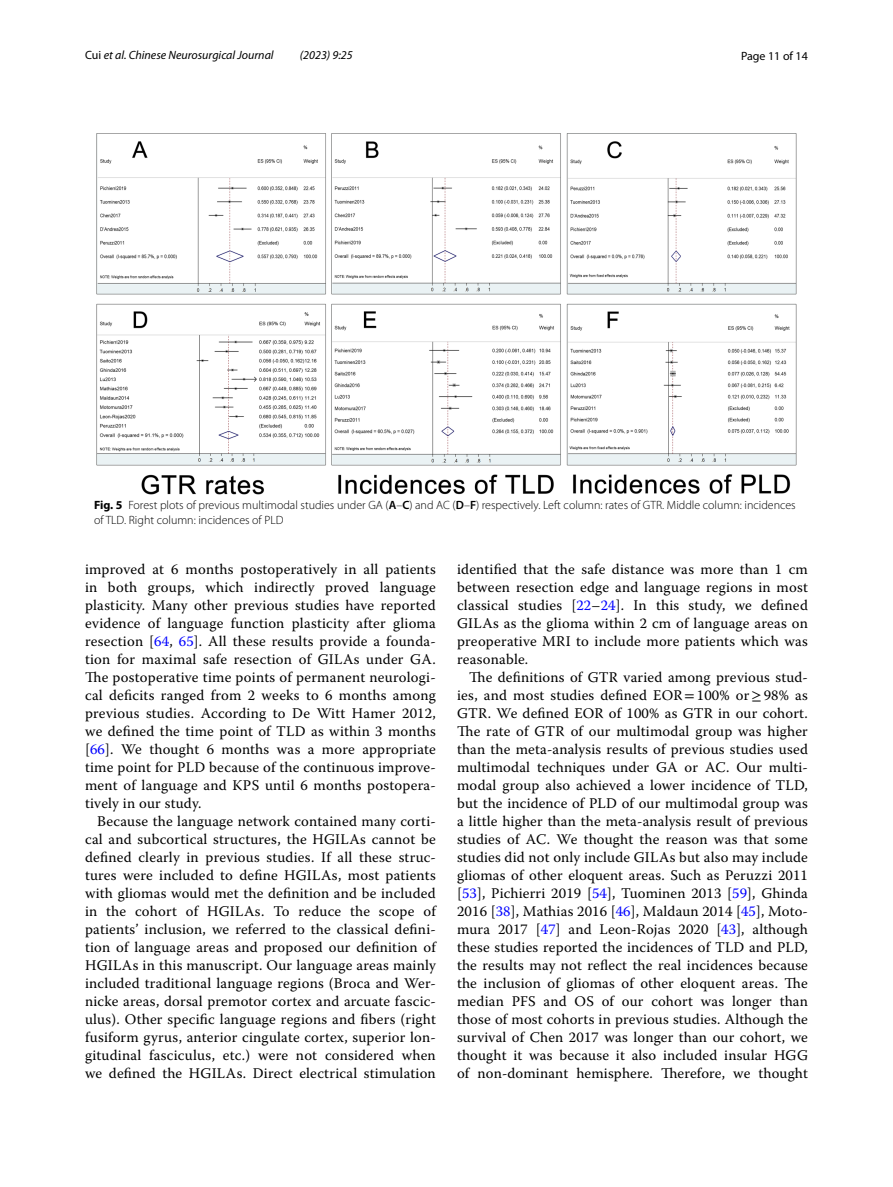
<style>
.page{position:relative;width:893px;height:1187px;background:#fff}
.page>*{position:absolute;margin:0;border:0;box-sizing:border-box;transform-origin:0 0}
.t1{font:14.7px/18px "Warnock Pro";letter-spacing:.015em;color:#000;text-align:justify}
.t2{font:300 12px/15px "Myriad Pro";color:#000}
.t3{font:italic 12px "Myriad Pro";color:#000}
.t4{font:12px "Myriad Pro";color:#000}
.s1{font-style:normal}
.s2{font-weight:700}
.s3{font-weight:600}
.s4{color:#00f}
.s5{font-family:"STIX"}
</style>
<div class="page">
<img style="left:96px;top:133px;width:701px;height:361px">
<p class="t3" style="left:85px;top:48px;width:190px"><span class="s1">Cui</span> et al. Chinese Neurosurgical Journal</p>
<p class="t3" style="left:300px;top:48px;width:54px">(2023) 9:25</p>
<p class="t4" style="left:741px;top:48px;width:68px">Page 11 of 14</p>
<p class="t2" style="left:94px;top:498px;width:703px"><span class="s2">Fig. 5</span> Forest plots of previous multimodal studies under GA (<span class="s3">A</span>–<span class="s3">C</span>) and AC (<span class="s3">D</span>–<span class="s3">F</span>) respectively. Left column: rates of GTR. Middle column: incidences of TLD. Right column: incidences of PLD</p>
<p class="t1" style="left:85px;top:560px;width:352px">improved at 6 months postoperatively in all patients in both groups, which indirectly proved language plasticity. Many other previous studies have reported evidence of language function plasticity after glioma resection [<span class="s4">64</span>, <span class="s4">65</span>]. All these results provide a founda&shy;tion for maximal safe resection of GILAs under GA.<br>The postoperative time points of permanent neurologi&shy;cal deficits ranged from 2 weeks to 6 months among previous studies. According to De Witt Hamer 2012, we defined the time point of TLD as within 3 months [<span class="s4">66</span>]. We thought 6 months was a more appropriate time point for PLD because of the continuous improve&shy;ment of language and KPS until 6 months postopera&shy;tively in our study.</p>
<p class="t1" style="left:85px;top:812px;width:352px;text-indent:12px">Because the language network contained many corti&shy;cal and subcortical structures, the HGILAs cannot be defined clearly in previous studies. If all these struc&shy;tures were included to define HGILAs, most patients with gliomas would met the definition and be included in the cohort of HGILAs. To reduce the scope of patients’ inclusion, we referred to the classical defini&shy;tion of language areas and proposed our definition of HGILAs in this manuscript. Our language areas mainly included traditional language regions (Broca and Wer&shy;nicke areas, dorsal premotor cortex and arcuate fascic&shy;ulus). Other specific language regions and fibers (right fusiform gyrus, anterior cingulate cortex, superior lon&shy;gitudinal fasciculus, etc.) were not considered when we defined the HGILAs. Direct electrical stimulation</p>
<p class="t1" style="left:457px;top:560px;width:352px">identified that the safe distance was more than 1 cm between resection edge and language regions in most classical studies [<span class="s4">22</span>–<span class="s4">24</span>]. In this study, we defined GILAs as the glioma within 2 cm of language areas on preoperative MRI to include more patients which was reasonable.</p>
<p class="t1" style="left:457px;top:668px;width:352px;text-indent:12px">The definitions of GTR varied among previous stud&shy;ies, and most studies defined EOR<span class="s5">=</span>100% or<span class="s5">≥</span>98% as GTR. We defined EOR of 100% as GTR in our cohort.<br>The rate of GTR of our multimodal group was higher than the meta-analysis results of previous studies used multimodal techniques under GA or AC. Our multi&shy;modal group also achieved a lower incidence of TLD, but the incidence of PLD of our multimodal group was a little higher than the meta-analysis result of previous studies of AC. We thought the reason was that some studies did not only include GILAs but also may include gliomas of other eloquent areas. Such as Peruzzi 2011 [<span class="s4">53</span>], Pichierri 2019 [<span class="s4">54</span>], Tuominen 2013 [<span class="s4">59</span>], Ghinda 2016 [<span class="s4">38</span>], Mathias 2016 [<span class="s4">46</span>], Maldaun 2014 [<span class="s4">45</span>], Moto&shy;mura 2017 [<span class="s4">47</span>] and Leon-Rojas 2020 [<span class="s4">43</span>], although these studies reported the incidences of TLD and PLD, the results may not reflect the real incidences because the inclusion of gliomas of other eloquent areas. The median PFS and OS of our cohort was longer than those of most cohorts in previous studies. Although the survival of Chen 2017 was longer than our cohort, we thought it was because it also included insular HGG of non-dominant hemisphere. Therefore, we thought</p>
</div>
